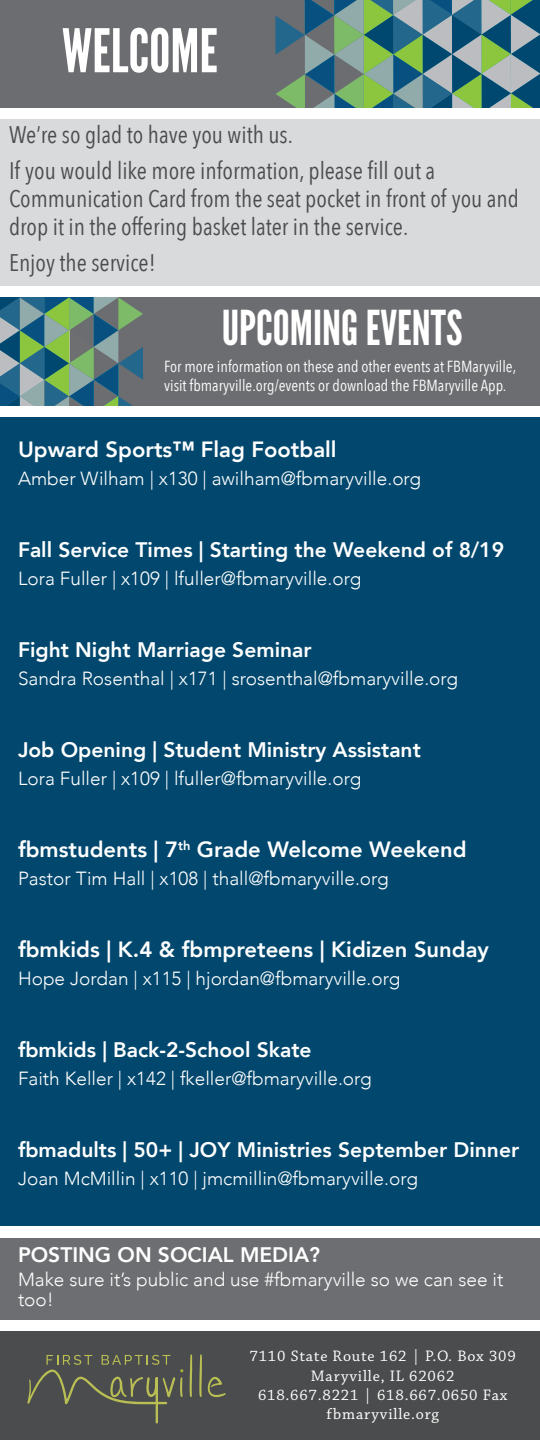
<style>
.page{position:relative;width:540px;height:1440px;background:#fff}
.page>*{position:absolute;margin:0;border:0;box-sizing:border-box;transform-origin:0 0}
.t1{font:60px "League Gothic";color:#fff}
.t2{font:48px "League Gothic";color:#fff}
.t3{font:24px/28px "Avenir Next Condensed";color:#4b4c4d}
.t4{font:800 22px "Avenir";color:#fff}
.t5{font:800 21px "Avenir";color:#fff}
.t6{font:300 19px/20px "Avenir";color:#fff}
.t7{font:16px "Avenir Next Condensed";color:#fff}
.t8{font:16px/19.2px "Chaparral Pro";letter-spacing:.05em;color:#fff;text-align:center}
</style>
<div class="page">
<div style="left:0;top:1332px;width:540px;height:108px;background:#4b4c4d"></div>
<div style="left:0;top:417px;width:540px;height:809px;background:#02486e"></div>
<div style="left:0;top:119px;width:540px;height:167px;background:#d9dadc"></div>
<div style="left:0;top:1238px;width:540px;height:82px;background:#6d6e71"></div>
<svg style="left:190px;top:1355px;width:2px;height:42px"></svg>
<svg style="left:199px;top:1355px;width:3px;height:42px"></svg>
<svg style="left:208px;top:1376px;width:18px;height:22px"></svg>
<svg style="left:27px;top:1355px;width:156px;height:69px"></svg>
<div style="left:0;top:0;width:540px;height:108px;background:#6c6d70"></div>
<svg style="left:275px;top:0;width:265px;height:108px;background:#5e8881"></svg>
<div style="left:0;top:298px;width:540px;height:108px;background:#6c6d70"></div>
<svg style="left:0;top:298px;width:143px;height:108px"></svg>
<p class="t1" style="left:62px;top:15px;width:157px">WELCOME</p>
<p class="t3" style="left:9px;top:120px;width:285px">We’re so glad to have you with us.</p>
<p class="t3" style="left:9px;top:156px;width:512px">If you would like more information, please fill out a<br>Communication Card from the seat pocket in front of you and drop it in the offering basket later in the service.</p>
<p class="t3" style="left:9px;top:248px;width:148px">Enjoy the service!</p>
<p class="t2" style="left:222px;top:300px;width:242px">UPCOMING EVENTS</p>
<p class="t7" style="left:164px;top:353px;width:353px">For more information on these and other events at FBMaryville,</p>
<p class="t7" style="left:164px;top:372px;width:344px">visit fbmaryville.org/events or download the FBMaryville App.</p>
<p class="t4" style="left:18px;top:433px;width:320px">Upward Sports™ Flag Football</p>
<p class="t6" style="left:18px;top:469px;width:405px">Amber Wilham | x130 | awilham@fbmaryville.org</p>
<p class="t5" style="left:18px;top:534px;width:488px">Fall Service Times | Starting the Weekend of 8/19</p>
<p class="t6" style="left:18px;top:569px;width:345px">Lora Fuller | x109 | lfuller@fbmaryville.org</p>
<p class="t5" style="left:18px;top:634px;width:295px">Fight Night Marriage Seminar</p>
<p class="t6" style="left:18px;top:669px;width:442px">Sandra Rosenthal | x171 | srosenthal@fbmaryville.org</p>
<p class="t5" style="left:18px;top:734px;width:404px">Job Opening | Student Ministry Assistant</p>
<p class="t6" style="left:18px;top:769px;width:345px">Lora Fuller | x109 | lfuller@fbmaryville.org</p>
<p class="t4" style="left:18px;top:833px;width:450px">fbmstudents | 7<sup>th</sup> Grade Welcome Weekend</p>
<p class="t6" style="left:18px;top:869px;width:372px">Pastor Tim Hall | x108 | thall@fbmaryville.org</p>
<p class="t4" style="left:18px;top:933px;width:472px">fbmkids | K.4 &amp; fbmpreteens | Kidizen Sunday</p>
<p class="t6" style="left:18px;top:969px;width:384px">Hope Jordan | x115 | hjordan@fbmaryville.org</p>
<p class="t5" style="left:18px;top:1034px;width:295px">fbmkids | Back-2-School Skate</p>
<p class="t6" style="left:18px;top:1069px;width:355px">Faith Keller | x142 | fkeller@fbmaryville.org</p>
<p class="t5" style="left:18px;top:1134px;width:503px">fbmadults | 50+ | JOY Ministries September Dinner</p>
<p class="t6" style="left:18px;top:1169px;width:401px">Joan McMillin | x110 | jmcmillin@fbmaryville.org</p>
<p class="t5" style="left:18px;top:1239px;width:304px">POSTING ON SOCIAL MEDIA?</p>
<p class="t6" style="left:18px;top:1270px;width:487px">Make sure it’s public and use #fbmaryville so we can see it too!</p>
<p class="t8" style="left:250px;top:1347px;width:268px">7110 State Route 162 | P.O. Box 309<br>Maryville, IL 62062<br>618.667.8221 | 618.667.0650 Fax</p>
<p class="t8" style="left:326px;top:1405px;width:114px">fbmaryville.org</p>
</div>
